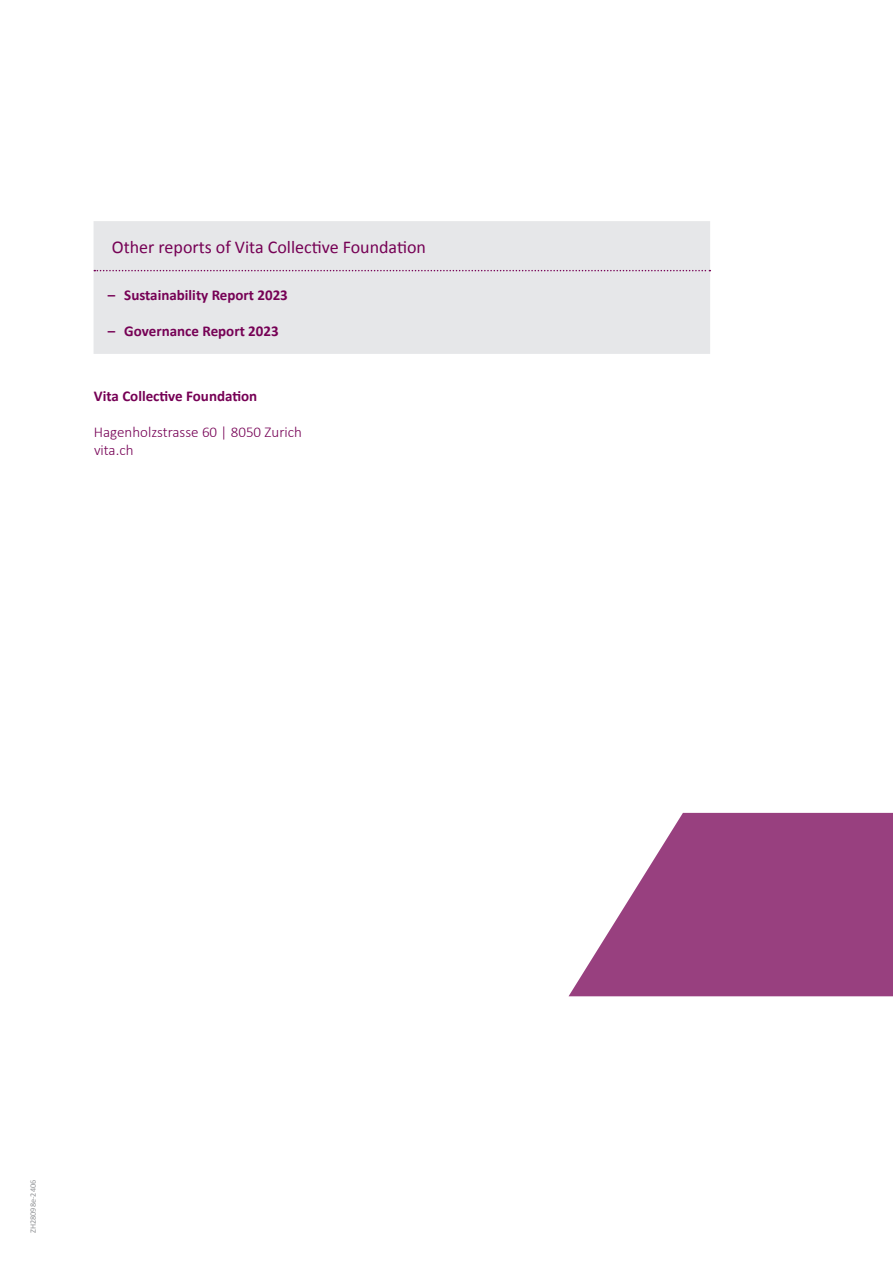
<style>
.page{position:relative;width:893px;height:1263px;background:#fff}
.page>*{position:absolute;margin:0;border:0;box-sizing:border-box;transform-origin:0 0}
.t1{font:18px "Calibri";color:#760155}
.t2{font:700 15px "Calibri";color:#760155}
.t3{font:300 15px/18px "Calibri";color:#760155}
.t4{font:8.25px "Calibri";color:#939598}
</style>
<div class="page">
<div style="left:94px;top:221px;width:616px;height:133px;background:#e6e7e9"></div>
<svg style="left:94px;top:270px;width:616px;height:1px"></svg>
<svg style="left:569px;top:813px;width:324px;height:183px;fill:#98407f"></svg>
<p class="t1" style="left:112px;top:235px;width:316px">Other reports of Vita Collective Foundation</p>
<p class="t2" style="left:108px;top:285px;width:182px">– Sustainability Report 2023</p>
<p class="t2" style="left:108px;top:321px;width:172px">– Governance Report 2023</p>
<p class="t2" style="left:94px;top:387px;width:165px">Vita Collective Foundation</p>
<p class="t3" style="left:94px;top:422px;width:210px">Hagenholzstrasse 60 | 8050 Zurich vita.ch</p>
<p class="t4" style="left:28px;top:1233px;width:55px;rotate:-90deg">ZH28098e-2406</p>
</div>
